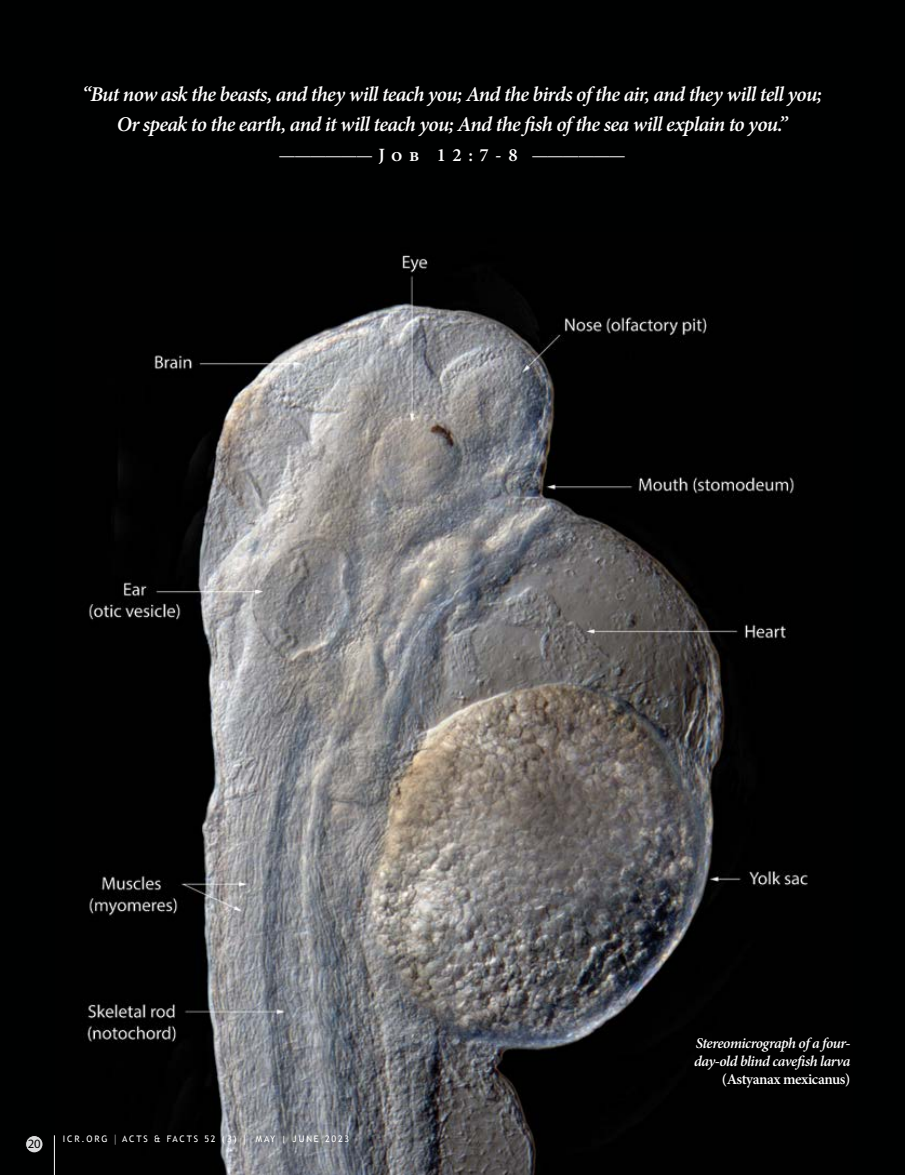
<style>
.page{position:relative;width:905px;height:1175px;background:#fff}
.page>*{position:absolute;margin:0;border:0;box-sizing:border-box;transform-origin:0 0}
.t1{font:italic 600 21px/30px "Minion Pro";letter-spacing:-.035em;color:#fff;text-align:center}
.t2{font:18.75px "Minion Pro";color:#fff}
.t3{font:italic 600 15px/18px "Minion Pro";letter-spacing:-.035em;color:#fff}
.t4{font:600 15px "Minion Pro";letter-spacing:-.03em;color:#fff}
.t5{font:12.75px "Myriad Pro";color:#000}
.t6{font:9px "Trebuchet MS";letter-spacing:.2em;color:#fff}
.s1{font-weight:600}
.s2{font-size:12.15px}
</style>
<div class="page">
<div style="left:0;top:0;width:904px;height:1174px;background:#000101"></div>
<img style="left:87px;top:255px;width:721px;height:919px">
<div style="left:26px;top:1135px;width:17px;height:17px;background:#dcddde;border-radius:50%"></div>
<div style="left:25px;top:1135px;width:18px;height:18px;border:1px solid #000;border-radius:50%"></div>
<hr style="left:54px;top:1135px;width:1px;height:39px;background:#fff">
<p class="t1" style="left:82px;top:79px;width:741px">“But now ask the beasts, and they will teach you; And the birds of the air, and they will tell you;<br>Or speak to the earth, and it will teach you; And the fish of the sea will explain to you.”</p>
<p class="t2" style="left:278px;top:142px;width:349px">—————— <span class="s1">J o b 1 2 : 7 - 8</span> ——————</p>
<p class="t5" style="left:28px;top:1136px;width:15px">20</p>
<p class="t6" style="left:63px;top:1133px;width:288px">ICR.ORG <span class="s2">|</span> ACTS &amp; FACTS 52 (3) <span class="s2">|</span> MAY | JUNE 2023</p>
<p class="t3" style="left:694px;top:1033px;width:158px">Stereomicrograph of a four&shy;day-old blind cavefish larva</p>
<p class="t4" style="left:722px;top:1068px;width:130px">(Astyanax mexicanus)</p>
</div>
